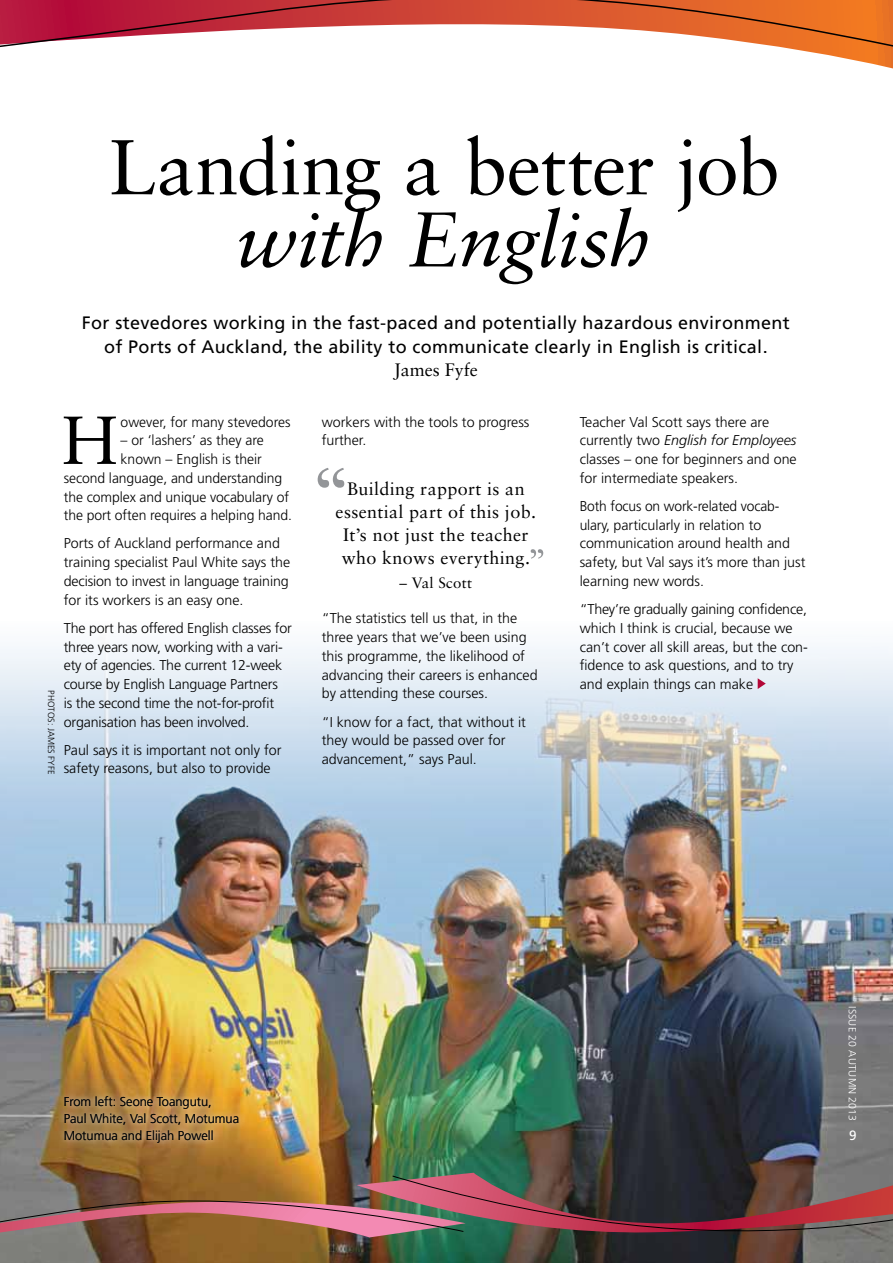
<style>
.page{position:relative;width:893px;height:1263px;background:#fff}
.page>*{position:absolute;margin:0;border:0;box-sizing:border-box;transform-origin:0 0}
.t1{font:77.7px "Sabon MC";letter-spacing:-.01em;color:#000}
.t2{font:italic 77.7px "Sabon MC";letter-spacing:-.015em;color:#000}
.t3{font:67.95px "Sabon MC";color:#000}
.t4{font:18px/23.2px "Frutiger";letter-spacing:.02em;color:#000;text-align:center}
.t5{font:18px/23.2px "Sabon MC";letter-spacing:.02em;color:#000;text-align:center}
.t6{font:18px "Sabon MC";color:#000}
.t7{font:15px "Sabon MC";letter-spacing:.02em;color:#000}
.t8{font:300 14.25px/18.8px "Frutiger";color:#000}
.t9{font:13.5px "Frutiger";color:#fff}
.t10{font:300 12.9px/17px "Frutiger";color:#000}
.t11{font:300 10.5px "Frutiger";letter-spacing:.02em;color:#fff}
.t12{font:300 9px "Frutiger";color:#000}
.s1{font-style:italic}
</style>
<div class="page">
<img style="left:0;top:643px;width:893px;height:620px">
<svg style="left:464px;top:1173px;width:429px;height:66px;background:#643f42"></svg>
<img style="left:0;top:1162px;width:464px;height:101px">
<svg style="left:0;top:0;width:893px;height:69px"></svg>
<svg style="left:758px;top:678px;width:8px;height:11px"></svg>
<svg style="left:318px;top:468px;width:26px;height:20px"></svg>
<svg style="left:531px;top:549px;width:12px;height:10px"></svg>
<img style="left:29px;top:1061px;width:241px;height:116px">
<svg style="left:57px;top:1089px;width:189px;height:60px;background:#ba8c49"></svg>
<p class="t12" style="left:56px;top:690px;width:85px;rotate:90deg">Photos: James Fyfe</p>
<h1 class="t1" style="left:109px;top:121px;width:672px">Landing a better job</h1>
<h1 class="t2" style="left:237px;top:194px;width:416px">with English</h1>
<p class="t4" style="left:82px;top:311px;width:709px">For stevedores working in the fast-paced and potentially hazardous environment of Ports of Auckland, the ability to communicate clearly in English is critical.</p>
<p class="t6" style="left:394px;top:359px;width:85px">James Fyfe</p>
<h2 class="t3" style="left:62px;top:400px;width:57px">H</h2>
<p class="t8" style="left:121px;top:412px;width:171px">owever, for many stevedores</p>
<p class="t8" style="left:322px;top:412px;width:209px">workers with the tools to progress further.</p>
<p class="t8" style="left:580px;top:412px;width:218px">Teacher Val Scott says there are currently two <span class="s1">English for Employees </span>classes – one for beginners and one for intermediate speakers.</p>
<p class="t8" style="left:580px;top:496px;width:227px">Both focus on work-related vocab&shy;ulary, particularly in relation to communication around health and safety, but Val says it’s more than just learning new words.</p>
<p class="t8" style="left:580px;top:600px;width:230px">“They’re gradually gaining confidence, which I think is crucial, because we can’t cover all skill areas, but the con&shy;fidence to ask questions, and to try and explain things can make</p>
<p class="t8" style="left:121px;top:431px;width:145px">– or ‘lashers’ as they are</p>
<p class="t8" style="left:121px;top:450px;width:143px">known – English is their</p>
<p class="t8" style="left:64px;top:468px;width:220px">second language, and understanding</p>
<p class="t8" style="left:64px;top:487px;width:227px">the complex and unique vocabulary of</p>
<p class="t8" style="left:64px;top:506px;width:230px">the port often requires a helping hand.</p>
<p class="t8" style="left:64px;top:534px;width:228px">Ports of Auckland performance and training specialist Paul White says the decision to invest in language training for its workers is an easy one.</p>
<p class="t8" style="left:64px;top:618px;width:230px">The port has offered English classes for three years now, working with a vari&shy;ety of agencies. The current 12-week course by English Language Partners<br>is the second time the not-for-profit organisation has been involved.</p>
<p class="t8" style="left:64px;top:740px;width:219px">Paul says it is important not only for safety reasons, but also to provide</p>
<p class="t5" style="left:336px;top:476px;width:202px">Building rapport is an essential part of this job.<br>It’s not just the teacher who knows everything.</p>
<p class="t7" style="left:400px;top:573px;width:74px">– Val Scott</p>
<p class="t8" style="left:322px;top:609px;width:217px">“The statistics tell us that, in the three years that we’ve been using this programme, the likelihood of advancing their careers is enhanced by attending these courses.</p>
<p class="t8" style="left:322px;top:712px;width:206px">“I know for a fact, that without it they would be passed over for advancement,” says Paul.</p>
<p class="t10" style="left:64px;top:1093px;width:177px">From left: Seone Toangutu,<br>Paul White, Val Scott, M otumua<br>Motumua and Elijah Powell</p>
<p class="t11" style="left:858px;top:1006px;width:116px;rotate:90deg">Issue 20 Autumn 2013</p>
<p class="t9" style="left:849px;top:1127px;width:9px">9</p>
</div>
